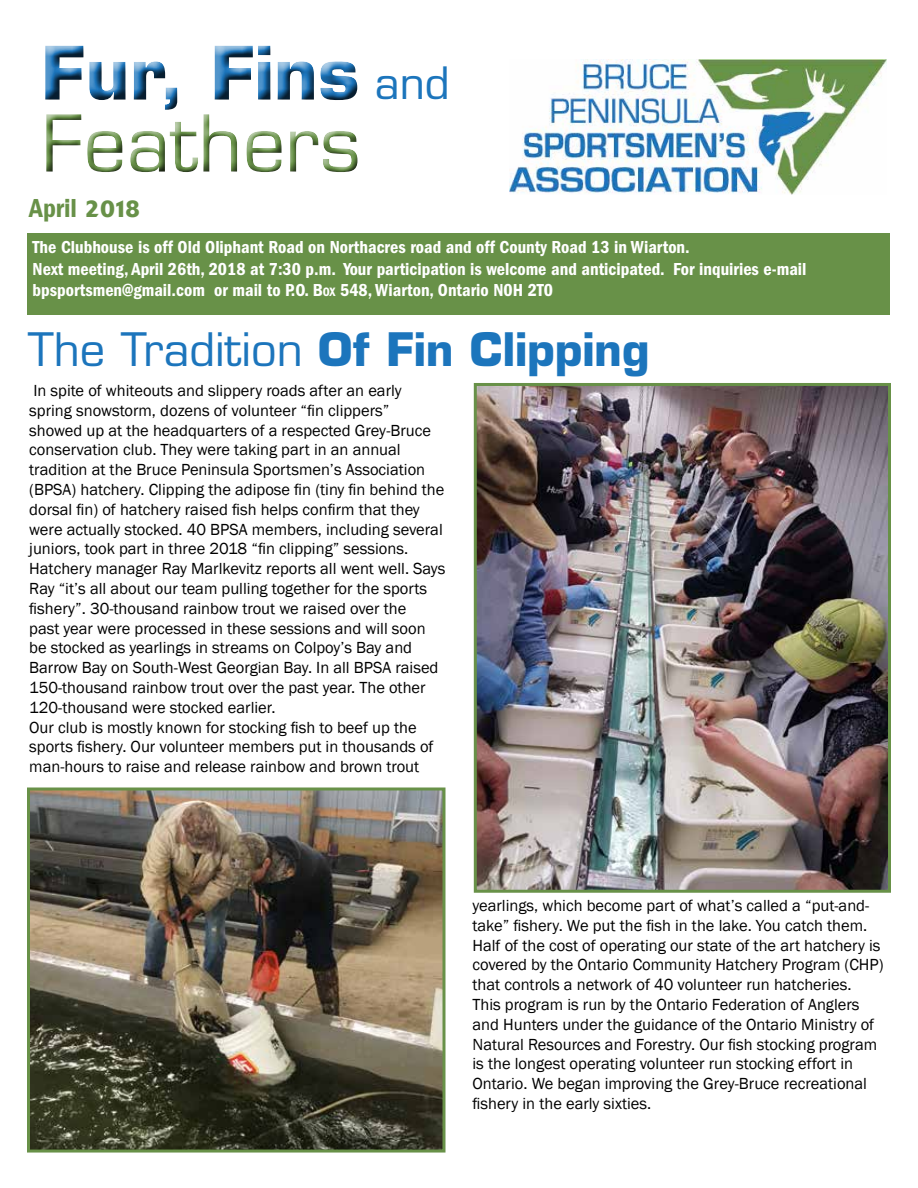
<style>
.page{position:relative;width:918px;height:1188px;background:#fff}
.page>*{position:absolute;margin:0;border:0;box-sizing:border-box;transform-origin:0 0}
.t1{font:76.5px "Eurostile";color:#689148}
.t2{font:700 72px "Eurostile";color:#1c75bc}
.t3{font:700 45px "Eurostile";color:#1c75bc}
.t4{font:43.5px "Eurostile";color:#1c75bc}
.t5{font:600 condensed 27px "Franklin Gothic";color:#689148}
.t6{font:600 condensed 18px/21.6px "Franklin Gothic";color:#fff}
.t7{font:16.5px/19.8px "Franklin Gothic";color:#000}
.s1{font-family:"Delta";font-weight:500;font-stretch:normal;font-size:24px}
.s2{font-style:inherit}
.s3{font-size:12.6px}
.s4{font-weight:400}
</style>
<div class="page">
<div style="left:27px;top:233px;width:862px;height:82px;background:#689148"></div>
<img style="left:509px;top:60px;width:378px;height:134px">
<div style="left:37px;top:39px;width:331px;height:144px;background:#000;opacity:.75"></div>
<img style="left:31px;top:792px;width:411px;height:357px">
<div style="left:27px;top:788px;width:419px;height:365px;border:3px solid #689148"></div>
<img style="left:478px;top:387px;width:409px;height:502px">
<div style="left:474px;top:383px;width:417px;height:510px;border:3px solid #689148"></div>
<h2 class="t2" style="left:41px;top:29px;width:320px">Fur, Fins</h2>
<h1 class="t1" style="left:41px;top:98px;width:321px">Feathers</h1>
<h3 class="t5" style="left:29px;top:193px;width:112px">April <span class="s1">2018</span></h3>
<h3 class="t4" style="left:375px;top:57px;width:76px">and</h3>
<p class="t6" style="left:33px;top:237px;width:775px">The Clubhouse is off Old Oliphant Road on Northacres road and off County Road 13 in Wiarton.<br>Next meeting, April 26th, 2018 at 7:30 p.m. Your participation is welcome and anticipated. For inquiries e-mail bpsportsmen@gmail.com or mail to <span class="s2">P.O. B</span><span class="s3">ox</span> <span class="s2">548,</span> Wiarton<span class="s2">,</span> Ontario <span class="s2">N0H 2T0</span></p>
<h3 class="t3" style="left:28px;top:322px;width:624px"><span class="s4">The Tradition</span> Of Fin Clipping</h3>
<p class="t7" style="left:29px;top:381px;width:418px">In spite of whiteouts and slippery roads after an early<br>spring snowstorm, dozens of volunteer “fin clippers” showed up at the headquarters of a respected Grey-Bruce conservation club. They were taking part in an annual tradition at the Bruce Peninsula Sportsmen’s Association (BPSA) hatchery. Clipping the adipose fin (tiny fin behind the dorsal fin) of hatchery raised fish helps confirm that they were actually stocked. 40 BPSA members, including several juniors, took part in three 2018 “fin clipping” sessions.<br>Hatchery manager Ray Marlkevitz reports all went well. Says Ray “it’s all about our team pulling together for the sports fishery”. 30-thousand rainbow trout we raised over the<br>past year were processed in these sessions and will soon be stocked as yearlings in streams on Colpoy’s Bay and Barrow Bay on South-West Georgian Bay. In all BPSA raised 150-thousand rainbow trout over the past year. The other 120-thousand were stocked earlier.<br>Our club is mostly known for stocking fish to beef up the sports fishery. Our volunteer members put in thousands of man-hours to raise and release rainbow and brown trout</p>
<p class="t7" style="left:472px;top:896px;width:413px">yearlings, which become part of what’s called a “put-and&shy;take” fishery. We put the fish in the lake. You catch them.<br>Half of the cost of operating our state of the art hatchery is covered by the Ontario Community Hatchery Program (CHP) that controls a network of 40 volunteer run hatcheries.<br>This program is run by the Ontario Federation of Anglers and Hunters under the guidance of the Ontario Ministry of Natural Resources and Forestry. Our fish stocking program is the longest operating volunteer run stocking effort in Ontario. We began improving the Grey-Bruce recreational fishery in the early sixties.</p>
</div>
